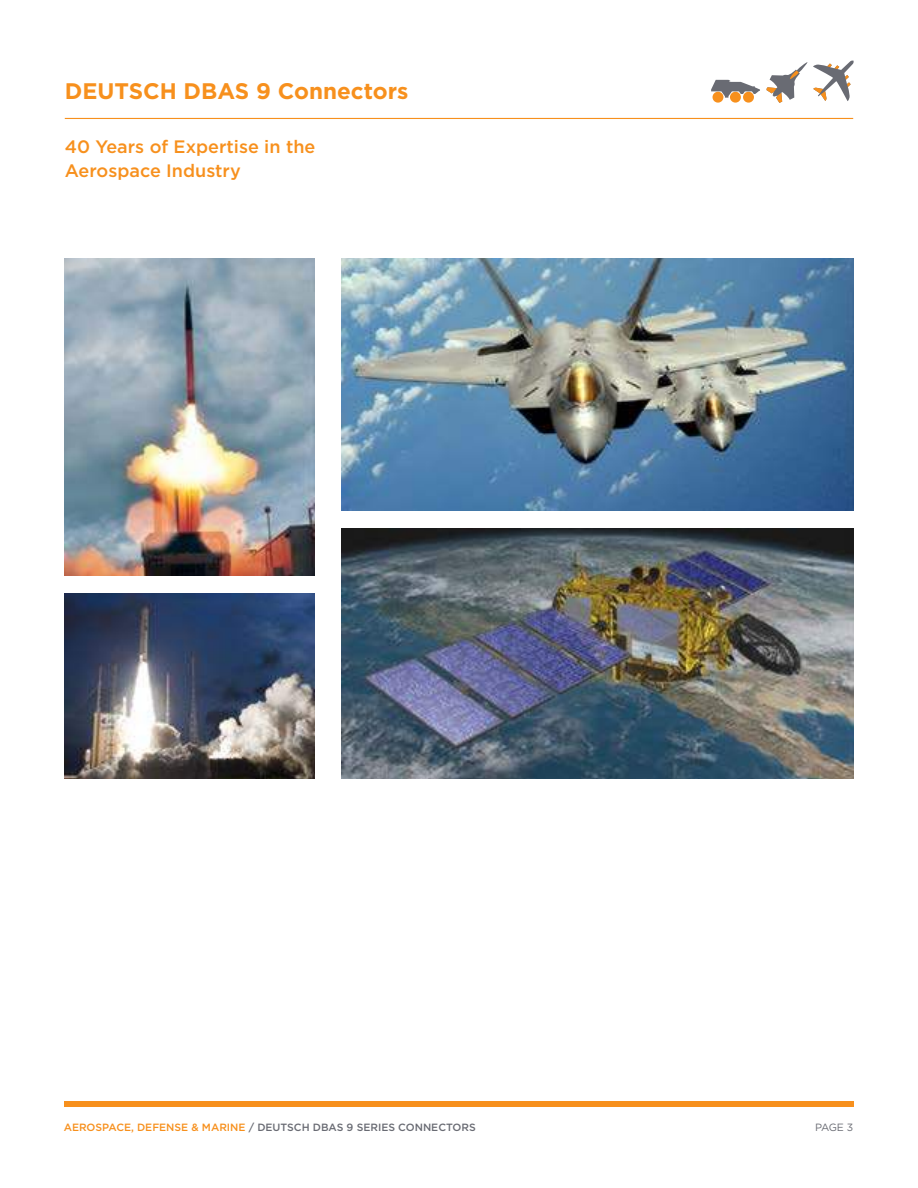
<style>
.page{position:relative;width:918px;height:1188px;background:#fff}
.page>*{position:absolute;margin:0;border:0;box-sizing:border-box;transform-origin:0 0}
.t1{font:700 22.5px "Gotham";color:#f7901d}
.t2{font:500 18px/24px "Gotham";color:#f7901d}
.t3{font:500 10.5px "Gotham";color:#696b73}
.t4{font:10.5px "Gotham";color:#696b73}
.s1{color:#f7901d}
</style>
<div class="page">
<div style="left:65px;top:1101px;width:789px;height:6px;background:#f7901d"></div>
<hr style="left:65px;top:118px;width:788px;height:1px;background:#f7901d">
<div style="left:730px;top:92px;width:11px;height:11px;background:#f7901d;border-radius:50%"></div>
<div style="left:743px;top:92px;width:11px;height:11px;background:#f7901d;border-radius:50%"></div>
<svg style="left:711px;top:80px;width:49px;height:18px"></svg>
<div style="left:713px;top:92px;width:10px;height:11px;background:#f7901d;border-radius:50%"></div>
<svg style="left:766px;top:60px;width:88px;height:43px"></svg>
<img style="left:342px;top:258px;width:511px;height:252px">
<img style="left:65px;top:258px;width:249px;height:318px">
<img style="left:65px;top:593px;width:249px;height:186px">
<img style="left:342px;top:528px;width:511px;height:251px">
<h1 class="t1" style="left:65px;top:81px;width:345px">DEUTSCH DBAS 9 Connectors</h1>
<h2 class="t2" style="left:65px;top:136px;width:252px">40 Years of Expertise in the<br>Aerospace Industry</h2>
<p class="t3" style="left:64px;top:1123px;width:414px"><span class="s1">AEROSPACE, DEFENSE &amp; MARINE</span> / DEUTSCH DBAS 9 SERIES CONNECTORS</p>
<p class="t4" style="left:815px;top:1123px;width:39px">PAGE 3</p>
</div>
